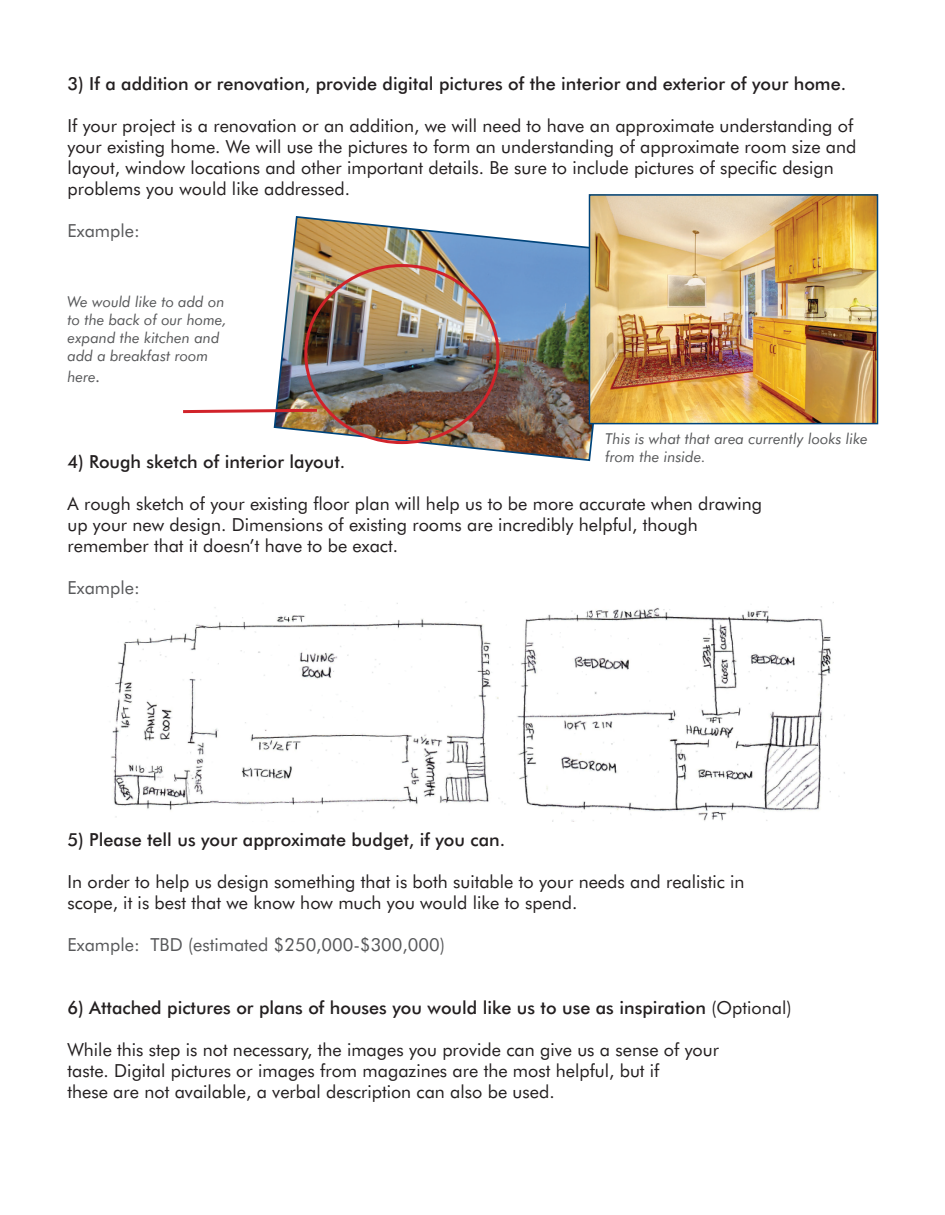
<style>
.page{position:relative;width:945px;height:1215px;background:#fff}
.page>*{position:absolute;margin:0;border:0;box-sizing:border-box;transform-origin:0 0}
.t1{font:18px/21px "Futura BT";color:#231f20}
.t2{font:500 18px "Futura BT";color:#231f20}
.t3{font:18px "Futura BT";color:#57585a}
.t4{font:italic 15px/18px "Futura BT";color:#57585a}
.s1{font-size:18px}
.s2{font-weight:400}
</style>
<div class="page">
<img style="left:273px;top:215px;width:340px;height:247px">
<svg style="left:183px;top:407px;width:137px;height:8px"></svg>
<img style="left:592px;top:197px;width:283px;height:224px">
<div style="left:589px;top:194px;width:289px;height:230px;border:2px solid #00447b"></div>
<img style="left:111px;top:602px;width:734px;height:220px">
<p class="t2" style="left:68px;top:73px;width:780px">3) If a addition or renovation, provide digital pictures of the interior and exterior of your home.</p>
<p class="t1" style="left:68px;top:115px;width:791px">If your project is a renovation or an addition, we will need to have an approximate understanding of your existing home. We will use the pictures to form an understanding of approximate room size and layout, window locations and other important details. Be sure to include pictures of specific design problems you would like addressed.</p>
<p class="t3" style="left:68px;top:220px;width:74px">Example:</p>
<p class="t4" style="left:68px;top:292px;width:161px">We would like to add on to the back of our home, expand the kitchen and add a breakfast room</p>
<p class="t4" style="left:68px;top:367px;width:35px">here<span class="s1">.</span></p>
<p class="t4" style="left:605px;top:430px;width:264px">This is what that area currently looks like from the inside.</p>
<p class="t2" style="left:68px;top:451px;width:279px">4) Rough sketch of interior layout.</p>
<p class="t1" style="left:68px;top:493px;width:696px">A rough sketch of your existing floor plan will help us to be more accurate when drawing up your new design. Dimensions of existing rooms are incredibly helpful, though remember that it doesn’t have to be exact.</p>
<p class="t3" style="left:68px;top:577px;width:74px">Example:</p>
<p class="t2" style="left:68px;top:829px;width:439px">5) Please tell us your approximate budget, if you can.</p>
<p class="t1" style="left:68px;top:871px;width:679px">In order to help us design something that is both suitable to your needs and realistic in scope, it is best that we know how much you would like to spend.</p>
<p class="t3" style="left:68px;top:934px;width:379px">Example: TBD (estimated $250,000-$300,000)</p>
<p class="t2" style="left:68px;top:997px;width:726px">6) Attached pictures or plans of houses you would like us to use as inspiration <span class="s2">(Optional)</span></p>
<p class="t1" style="left:68px;top:1039px;width:653px">While this step is not necessary, the images you provide can give us a sense of your taste. Digital pictures or images from magazines are the most helpful, but if<br>these are not available, a verbal description can also be used.</p>
</div>
